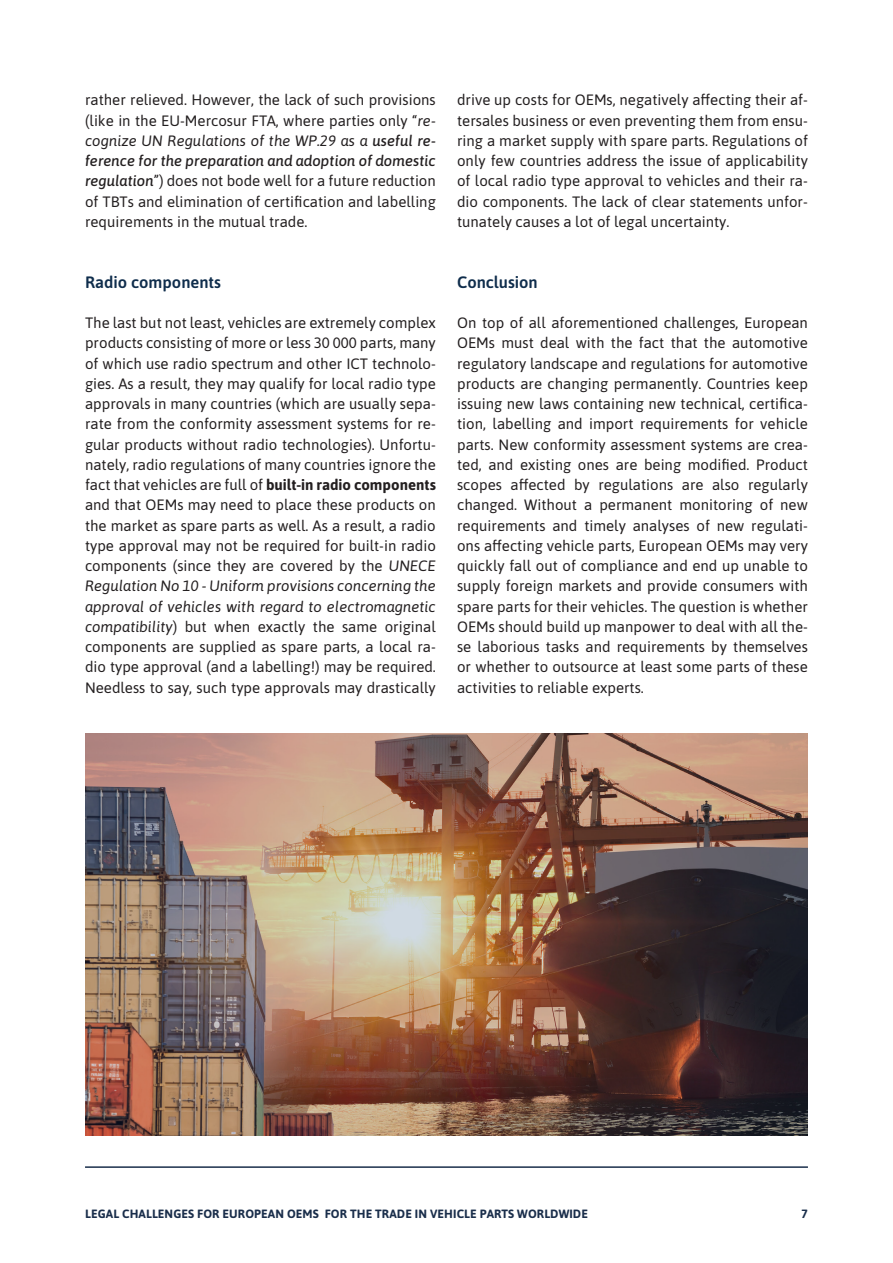
<style>
.page{position:relative;width:893px;height:1263px;background:#fff}
.page>*{position:absolute;margin:0;border:0;box-sizing:border-box;transform-origin:0 0}
.Absatzformat_1{font:600 16.5px "Asap";color:#0f2d4c}
.Absatzformat_1-2{font:15px/20.2px "Asap";color:#231f20;text-align:justify}
.t1{font:700 12px "Asap";letter-spacing:.01em;color:#1a2e4b}
.s1{font-style:italic}
.s2{font-weight:500;font-style:italic}
.s3{font-weight:700}
</style>
<div class="page">
<hr style="left:85px;top:1166px;width:723px;height:2px;background:#1a2e4b">
<img style="left:85px;top:733px;width:723px;height:402px">
<p class="Absatzformat_1-2" style="left:85px;top:89px;width:352px">rather relieved. However, the lack of such provisions (like in the EU-Mercosur FTA, where parties only “<span class="s1">re&shy;cognize UN Regulations of the WP.29 as a</span> <span class="s2">useful re&shy;ference for the preparation and adoption of domestic regulation</span>”) does not bode well for a future reduction of TBTs and elimination of certification and labelling requirements in the mutual trade.</p>
<p class="Absatzformat_1" style="left:85px;top:270px;width:138px">Radio components</p>
<p class="Absatzformat_1-2" style="left:85px;top:312px;width:352px">The last but not least, vehicles are extremely complex products consisting of more or less 30 000 parts, many of which use radio spectrum and other ICT technolo&shy;gies. As a result, they may qualify for local radio type approvals in many countries (which are usually sepa&shy;rate from the conformity assessment systems for re&shy;gular products without radio technologies). Unfortu&shy;nately, radio regulations of many countries ignore the fact that vehicles are full of <span class="s3">built-in radio components </span>and that OEMs may need to place these products on the market as spare parts as well. As a result, a radio type approval may not be required for built-in radio components (since they are covered by the <span class="s1">UNECE Regulation No 10 - Uniform provisions concerning the approval of vehicles with regard to electromagnetic compatibility</span>) but when exactly the same original components are supplied as spare parts, a local ra&shy;dio type approval (and a labelling!) may be required.<br>Needless to say, such type approvals may drastically</p>
<p class="Absatzformat_1-2" style="left:457px;top:89px;width:352px">drive up costs for OEMs, negatively affecting their af&shy;tersales business or even preventing them from ensu&shy;ring a market supply with spare parts. Regulations of only few countries address the issue of applicability of local radio type approval to vehicles and their ra&shy;dio components. The lack of clear statements unfor&shy;tunately causes a lot of legal uncertainty.</p>
<p class="Absatzformat_1" style="left:457px;top:270px;width:82px">Conclusion</p>
<p class="Absatzformat_1-2" style="left:457px;top:312px;width:352px">On top of all aforementioned challenges, European OEMs must deal with the fact that the automotive regulatory landscape and regulations for automotive products are changing permanently. Countries keep issuing new laws containing new technical, certifica&shy;tion, labelling and import requirements for vehicle parts. New conformity assessment systems are crea&shy;ted, and existing ones are being modified. Product scopes affected by regulations are also regularly changed. Without a permanent monitoring of new requirements and timely analyses of new regulati&shy;ons affecting vehicle parts, European OEMs may very quickly fall out of compliance and end up unable to supply foreign markets and provide consumers with spare parts for their vehicles. The question is whether OEMs should build up manpower to deal with all the&shy;se laborious tasks and requirements by themselves or whether to outsource at least some parts of these activities to reliable experts.</p>
<p class="t1" style="left:85px;top:1205px;width:504px">LEGAL CHALLENGES FOR EUROPEAN OEMS FOR THE TRADE IN VEHICLE PARTS WORLDWIDE</p>
<p class="t1" style="left:801px;top:1205px;width:8px">7</p>
</div>
